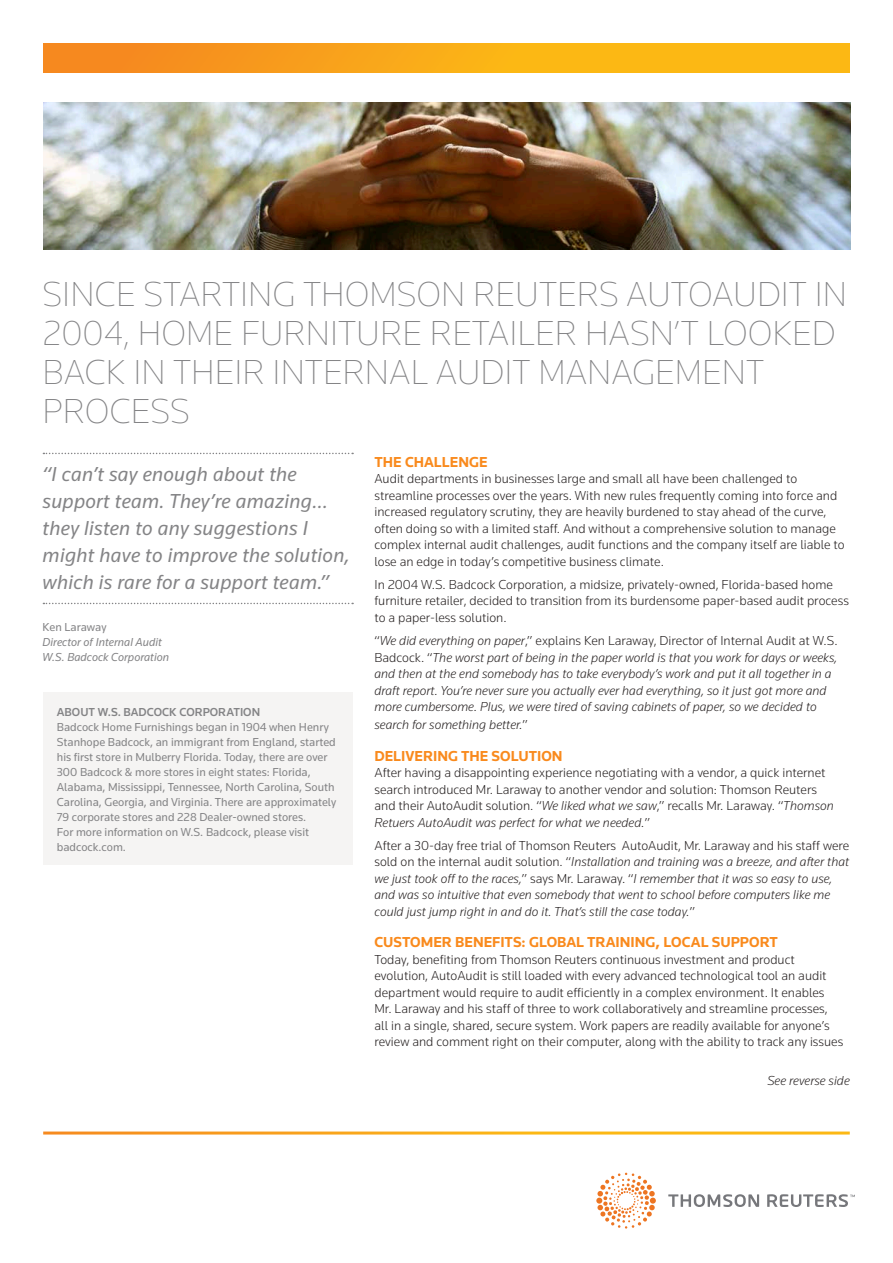
<style>
.page{position:relative;width:893px;height:1263px;background:#fff}
.page>*{position:absolute;margin:0;border:0;box-sizing:border-box;transform-origin:0 0}
.t1{font:200 36px/39px "Knowledge";color:#848486}
.t2{font:italic 21px/27px "Knowledge";letter-spacing:.01em;color:#848486}
.t3{font:700 15px "Knowledge";color:#f98a1d}
.t4{font:300 13.5px/16.5px "Knowledge";color:#241f1f}
.t5{font:italic 300 13.5px/16.5px "Knowledge";color:#241f1f}
.t6{font:12px/15px "Knowledge";color:#848486}
.t7{font:italic 12px/15px "Knowledge";color:#848486}
.t8{font:500 12px "Knowledge";color:#848486}
.s1{font-style:normal}
.s2{font-style:italic}
</style>
<div class="page">
<div style="left:43px;top:43px;width:807px;height:30px;background:linear-gradient(to right,#f68b20,#fec511)"></div>
<svg style="left:668px;top:1194px;width:187px;height:13px"></svg>
<svg style="left:596px;top:1173px;width:60px;height:55px"></svg>
<img style="left:43px;top:102px;width:807px;height:147px">
<div style="left:43px;top:692px;width:310px;height:172px;background:#f5f4f3"></div>
<svg style="left:43px;top:453px;width:310px;height:1px"></svg>
<svg style="left:43px;top:603px;width:310px;height:1px"></svg>
<h1 class="t1" style="left:43px;top:274px;width:806px">SINCE STARTING THOMSON REUTERS AUTOAUDIT IN 2004, HOME FURNITURE RETAILER HASN’T LOOKED BACK IN THEIR INTERNAL AUDIT MANAGEMENT PROCESS</h1>
<p class="t3" style="left:374px;top:452px;width:115px">THE CHALLENGE</p>
<p class="t4" style="left:374px;top:470px;width:472px">Audit departments in businesses large and small all have been challenged to streamline processes over the years. With new rules frequently coming into force and increased regulatory scrutiny, they are heavily burdened to stay ahead of the curve, often doing so with a limited staff. And without a comprehensive solution to manage complex internal audit challenges, audit functions and the company itself are liable to lose an edge in today’s competitive business climate.</p>
<p class="t4" style="left:374px;top:576px;width:476px">In 2004 W.S. Badcock Corporation, a midsize, privately-owned, Florida-based home furniture retailer, decided to transition from its burdensome paper-based audit process to a paper-less solution.</p>
<p class="t5" style="left:374px;top:632px;width:465px"><span class="s1">“</span>We did everything on paper<span class="s1">,” explains Ken Laraway, Director of Internal Audit at W.S.<br>Badcock. “</span>The worst part of being in the paper world is that you work for days or weeks, and then at the end somebody has to take everybody’s work and put it all together in a draft report. You’re never sure you actually ever had everything, so it just got more and more cumbersome. Plus, we were tired of saving cabinets of paper, so we decided to</p>
<p class="t5" style="left:374px;top:716px;width:155px">search for something better.<span class="s1">”</span></p>
<p class="t3" style="left:374px;top:746px;width:190px">DELIVERING THE SOLUTION</p>
<p class="t4" style="left:374px;top:764px;width:461px">After having a disappointing experience negotiating with a vendor, a quick internet search introduced Mr. Laraway to another vendor and solution: Thomson Reuters and their AutoAudit solution. “<span class="s2">We liked what we saw</span>,” recalls Mr. Laraway. “<span class="s2">Thomson Retuers AutoAudit was perfect for what we needed.</span>”</p>
<p class="t5" style="left:374px;top:837px;width:476px"><span class="s1">After a 30-day free trial of Thomson Reuters AutoAudit, Mr. Laraway and his staff were sold on the internal audit solution. “</span>Installation and training was a breeze, and after that we just took off to the races,<span class="s1">” says Mr. Laraway. “</span>I remember that it was so easy to use, and was so intuitive that even somebody that went to school before computers like me could just jump right in and do it. That’s still the case today.<span class="s1">”</span></p>
<p class="t3" style="left:374px;top:933px;width:405px">CUSTOMER BENEFITS: GLOBAL TRAINING, LOCAL SUPPORT</p>
<p class="t4" style="left:374px;top:951px;width:470px">Today, benefiting from Thomson Reuters continuous investment and product evolution, AutoAudit is still loaded with every advanced technological tool an audit department would require to audit efficiently in a complex environment. It enables Mr. Laraway and his staff of three to work collaboratively and streamline processes, all in a single, shared, secure system. Work papers are readily available for anyone’s review and comment right on their computer, along with the ability to track any issues</p>
<p class="t5" style="left:767px;top:1072px;width:84px">See reverse side</p>
<h2 class="t2" style="left:43px;top:460px;width:309px">“I can’t say enough about the support team. They’re amazing… they listen to any suggestions I might have to improve the solution, which is rare for a support team.”</h2>
<p class="t6" style="left:43px;top:619px;width:65px">Ken Laraway</p>
<p class="t7" style="left:43px;top:634px;width:128px">Director of Internal Audit<br>W.S. Badcock Corporation</p>
<p class="t8" style="left:57px;top:704px;width:205px">ABOUT W.S. BADCOCK CORPORATION</p>
<p class="t6" style="left:57px;top:719px;width:281px">Badcock Home Furnishings began in 1904 when Henry Stanhope Badcock, an immigrant from England, started his first store in Mulberry Florida. Today, there are over 300 Badcock &amp; more stores in eight states: Florida, Alabama, Mississippi, Tennessee, North Carolina, South Carolina, Georgia, and Virginia. There are approximately 79 corporate stores and 228 Dealer-owned stores.<br>For more information on W.S. Badcock, please visit badcock.com.</p>
</div>
